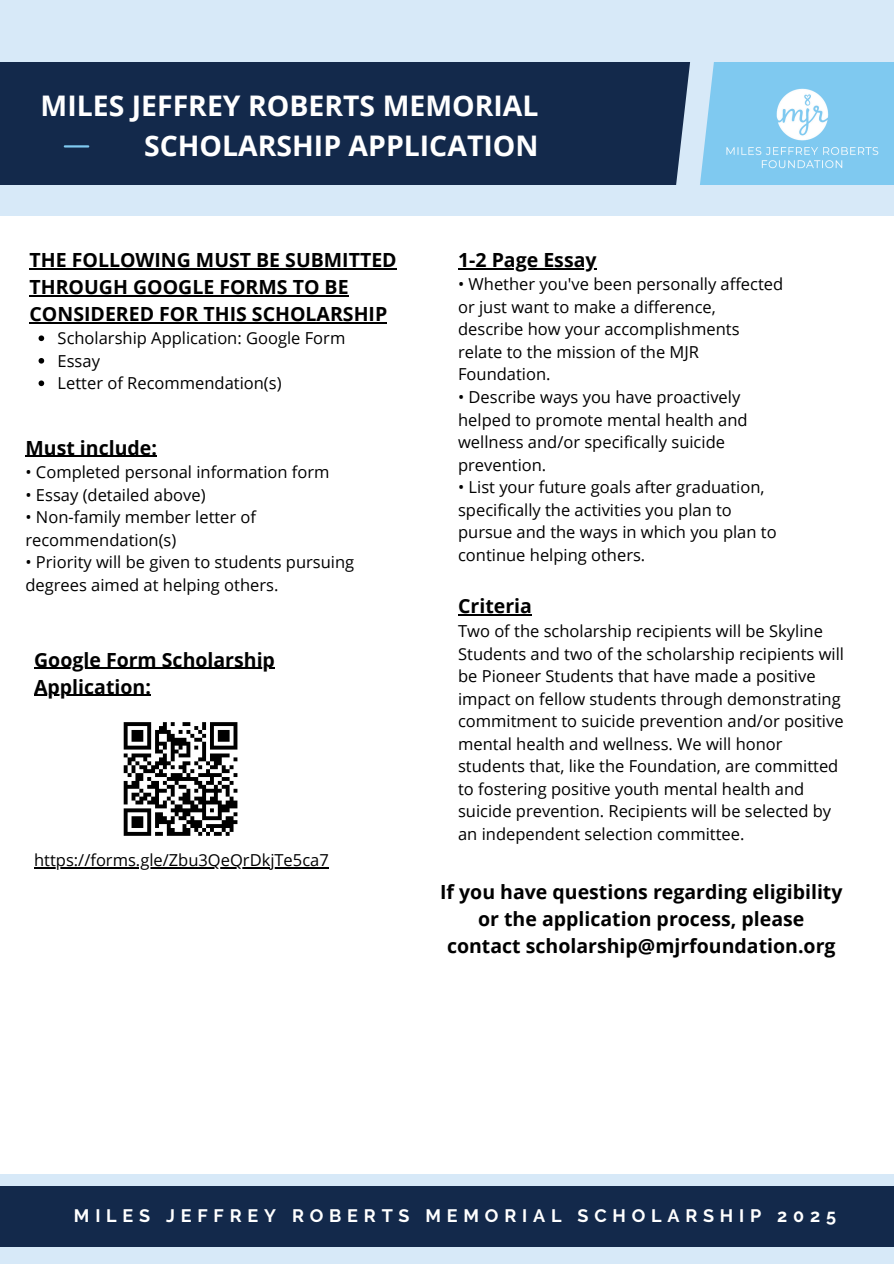
<style>
.page{position:relative;width:894px;height:1264px;background:#fff}
.page>*{position:absolute;margin:0;border:0;box-sizing:border-box;transform-origin:0 0}
.t1{font:700 28.35px/39.3px "Open Sans";color:#fff;text-align:right}
.t2{font:700 19.5px/27px "Open Sans";color:#000;text-align:center}
.t3{font:700 18px "Raleway";letter-spacing:.32em;color:#fff}
.t4{font:16.5px/22.5px "Open Sans";color:#000}
</style>
<div class="page">
<div style="left:0;top:0;width:893px;height:216px;background:#d7e9f8"></div>
<div style="left:0;top:62px;width:694px;height:123px;background:#13294b"></div>
<hr style="left:65px;top:145px;width:23px;height:2px;background:#7fc9f0">
<div style="left:694px;top:62px;width:199px;height:123px;background:#7fc9f0"></div>
<svg style="left:676px;top:62px;width:38px;height:123px"></svg>
<img style="left:726px;top:88px;width:153px;height:81px">
<hr style="left:458px;top:614px;width:74px;height:1px;background:#000">
<hr style="left:458px;top:268px;width:138px;height:1px;background:#000">
<hr style="left:25px;top:455px;width:132px;height:2px;background:#000">
<hr style="left:30px;top:268px;width:366px;height:1px;background:#000">
<hr style="left:30px;top:295px;width:318px;height:1px;background:#000">
<hr style="left:30px;top:322px;width:357px;height:1px;background:#000">
<svg style="left:39px;top:335px;width:5px;height:6px"></svg>
<svg style="left:39px;top:358px;width:5px;height:5px"></svg>
<svg style="left:39px;top:380px;width:5px;height:6px"></svg>
<hr style="left:34px;top:667px;width:241px;height:2px;background:#000">
<hr style="left:34px;top:694px;width:117px;height:2px;background:#000">
<hr style="left:34px;top:867px;width:295px;height:1px;background:#000">
<svg style="left:123px;top:722px;width:115px;height:114px"></svg>
<div style="left:0;top:1174px;width:893px;height:89px;background:#d7e9f8"></div>
<div style="left:0;top:1186px;width:893px;height:60px;background:#13294b"></div>
<p class="t1" style="left:41px;top:86px;width:499px">MILES JEFFREY ROBERTS MEMORIAL<br>SCHOLARSHIP APPLICATION</p>
<p class="t2" style="left:30px;top:246px;width:368px;text-align:left">THE FOLLOWING MUST BE SUBMITTED<br>THROUGH GOOGLE FORMS TO BE<br>CONSIDERED FOR THIS SCHOLARSHIP</p>
<p class="t4" style="left:58px;top:327px;width:289px">Scholarship Application: Google Form<br>Essay<br>Letter of Recommendation(s)</p>
<p class="t2" style="left:25px;top:433px;width:133px">Must include:</p>
<p class="t4" style="left:25px;top:460px;width:305px">• Completed personal information form</p>
<p class="t4" style="left:25px;top:483px;width:181px">• Essay (detailed above)</p>
<p class="t4" style="left:25px;top:505px;width:232px">• Non-family member letter of</p>
<p class="t4" style="left:25px;top:528px;width:152px">recommendation(s)</p>
<p class="t4" style="left:25px;top:550px;width:330px">• Priority will be given to students pursuing</p>
<p class="t4" style="left:25px;top:573px;width:254px">degrees aimed at helping others.</p>
<p class="t2" style="left:34px;top:645px;width:242px">Google Form Scholarship</p>
<h3 class="t2" style="left:34px;top:672px;width:118px">Application:</h3>
<p class="t4" style="left:34px;top:848px;width:296px">https://forms.gle/Zbu3QeQrDkjTe5ca7</p>
<p class="t2" style="left:458px;top:246px;width:140px">1-2 Page Essay</p>
<h2 class="t4" style="left:458px;top:273px;width:326px">• Whether you've been personally affected</h2>
<p class="t4" style="left:458px;top:295px;width:259px">or just want to make a difference,</p>
<p class="t4" style="left:458px;top:318px;width:283px">describe how your accomplishments</p>
<p class="t4" style="left:458px;top:340px;width:242px">relate to the mission of the MJR</p>
<p class="t4" style="left:458px;top:363px;width:94px">Foundation.</p>
<p class="t4" style="left:458px;top:385px;width:283px">• Describe ways you have proactively</p>
<p class="t4" style="left:458px;top:408px;width:291px">helped to promote mental health and</p>
<p class="t4" style="left:458px;top:430px;width:268px">wellness and/or specifically suicide</p>
<p class="t4" style="left:458px;top:453px;width:90px">prevention.</p>
<p class="t4" style="left:458px;top:475px;width:308px">• List your future goals after graduation,</p>
<p class="t4" style="left:458px;top:498px;width:275px">specifically the activities you plan to</p>
<p class="t4" style="left:458px;top:520px;width:320px">pursue and the ways in which you plan to</p>
<p class="t4" style="left:458px;top:543px;width:189px">continue helping others.</p>
<h1 class="t2" style="left:458px;top:592px;width:75px">Criteria</h1>
<p class="t4" style="left:458px;top:619px;width:387px">Two of the scholarship recipients will be Skyline Students and two of the scholarship recipients will be Pioneer Students that have made a positive impact on fellow students through demonstrating commitment to suicide prevention and/or positive mental health and wellness. We will honor students that, like the Foundation, are committed to fostering positive youth mental health and suicide prevention. Recipients will be selected by an independent selection committee.</p>
<p class="t2" style="left:440px;top:878px;width:404px">If you have questions regarding eligibility or the application process, please contact scholarship@mjrfoundation.org</p>
<p class="t3" style="left:74px;top:1205px;width:763px">MILES JEFFREY ROBERTS MEMORIAL SCHOLARSHIP 2025</p>
</div>
